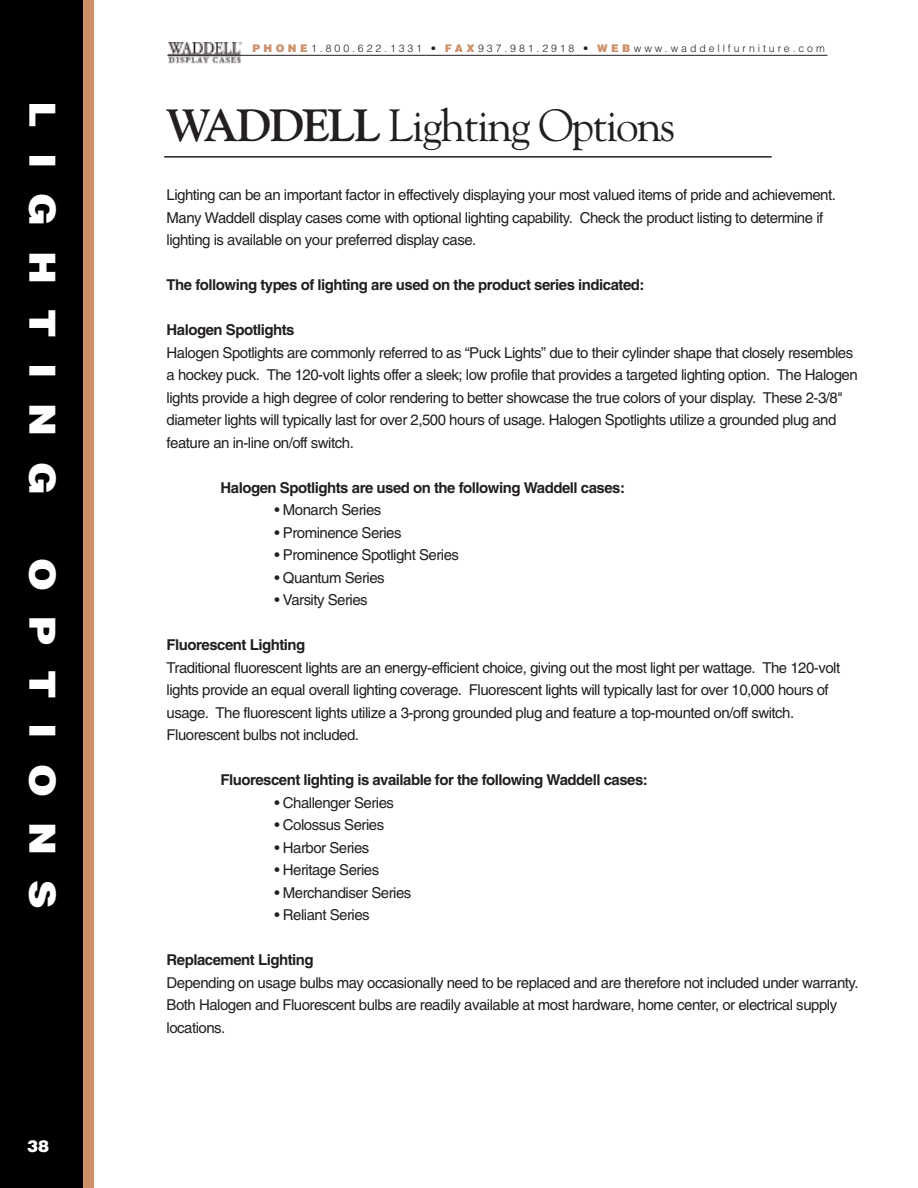
<style>
.page{position:relative;width:918px;height:1188px;background:#fff}
.page>*{position:absolute;margin:0;border:0;box-sizing:border-box;transform-origin:0 0}
.t1{font:45px "Goudy";letter-spacing:-.04em;color:#231f20}
.t2{font:900 36px "Helvetica";letter-spacing:.635em;color:#fff;scale:1.1 1}
.t3{font:900 16.5px "Helvetica";color:#fff}
.t4{font:15px/22.5px "Helvetica";letter-spacing:-.035em;color:#231f20}
.t5{font:700 15px "Helvetica";letter-spacing:-.035em;color:#231f20}
.t6{font:300 10.5px "Helvetica";letter-spacing:.28em;color:#231f20}
.s1{font-weight:900;color:#cd8f68}
.s2{font-weight:700}
</style>
<div class="page">
<div style="left:83px;top:0;width:11px;height:1188px;background:#cd8f68"></div>
<div style="left:0;top:0;width:83px;height:1188px;background:#000"></div>
<hr style="left:164px;top:156px;width:608px;height:2px;background:#231f20">
<img style="left:169px;top:42px;width:73px;height:22px">
<hr style="left:167px;top:55px;width:660px;height:1px;background:#231f20">
<h2 class="t2" style="left:63px;top:101px;width:359px;rotate:90deg">LIGHTING</h2>
<h2 class="t2" style="left:63px;top:558px;width:320px;rotate:90deg">OPTIONS</h2>
<p class="t3" style="left:27px;top:1137px;width:24px">38</p>
<p class="t6" style="left:252px;top:42px;width:574px"><span class="s1">PHONE</span>1.800.622.1331 • <span class="s1">FAX</span>937.981.2918 • <span class="s1">WEB</span>www.waddellfurniture.com</p>
<h1 class="t1" style="left:166px;top:99px;width:511px"><span class="s2">WADDELL</span> Lighting Options</h1>
<p class="t4" style="left:167px;top:185px;width:671px">Lighting can be an important factor in effectively displaying your most valued items of pride and achievement.<br>Many Waddell display cases come with optional lighting capability. Check the product listing to determine if lighting is available on your preferred display case.</p>
<p class="t5" style="left:167px;top:279px;width:480px">The following types of lighting are used on the product series indicated:</p>
<p class="t5" style="left:167px;top:324px;width:130px">Halogen Spotlights</p>
<p class="t4" style="left:167px;top:343px;width:693px">Halogen Spotlights are commonly referred to as “Puck Lights” due to their cylinder shape that closely resembles a hockey puck. The 120-volt lights offer a sleek; low profile that provides a targeted lighting option. The Halogen lights provide a high degree of color rendering to better showcase the true colors of your display. These 2-3/8" diameter lights will typically last for over 2,500 hours of usage. Halogen Spotlights utilize a grounded plug and feature an in-line on/off switch.</p>
<p class="t5" style="left:221px;top:482px;width:406px">Halogen Spotlights are used on the following Waddell cases:</p>
<p class="t4" style="left:275px;top:500px;width:108px">• Monarch Series</p>
<p class="t4" style="left:275px;top:523px;width:129px">• Prominence Series</p>
<p class="t4" style="left:275px;top:545px;width:186px">• Prominence Spotlight Series</p>
<p class="t4" style="left:275px;top:568px;width:112px">• Quantum Series</p>
<p class="t4" style="left:275px;top:590px;width:95px">• Varsity Series</p>
<p class="t5" style="left:167px;top:639px;width:140px">Fluorescent Lighting</p>
<p class="t4" style="left:167px;top:658px;width:675px">Traditional fluorescent lights are an energy-efficient choice, giving out the most light per wattage. The 120-volt lights provide an equal overall lighting coverage. Fluorescent lights will typically last for over 10,000 hours of usage. The fluorescent lights utilize a 3-prong grounded plug and feature a top-mounted on/off switch.<br>Fluorescent bulbs not included.</p>
<p class="t5" style="left:221px;top:774px;width:429px">Fluorescent lighting is available for the following Waddell cases:</p>
<p class="t4" style="left:275px;top:793px;width:121px">• Challenger Series</p>
<p class="t4" style="left:275px;top:815px;width:111px">• Colossus Series</p>
<p class="t4" style="left:275px;top:838px;width:96px">• Harbor Series</p>
<p class="t4" style="left:275px;top:860px;width:106px">• Heritage Series</p>
<p class="t4" style="left:275px;top:883px;width:138px">• Merchandiser Series</p>
<p class="t4" style="left:275px;top:905px;width:97px">• Reliant Series</p>
<p class="t5" style="left:167px;top:954px;width:149px">Replacement Lighting</p>
<p class="t4" style="left:167px;top:973px;width:694px">Depending on usage bulbs may occasionally need to be replaced and are therefore not included under warranty.<br>Both Halogen and Fluorescent bulbs are readily available at most hardware, home center, or electrical supply locations.</p>
</div>
